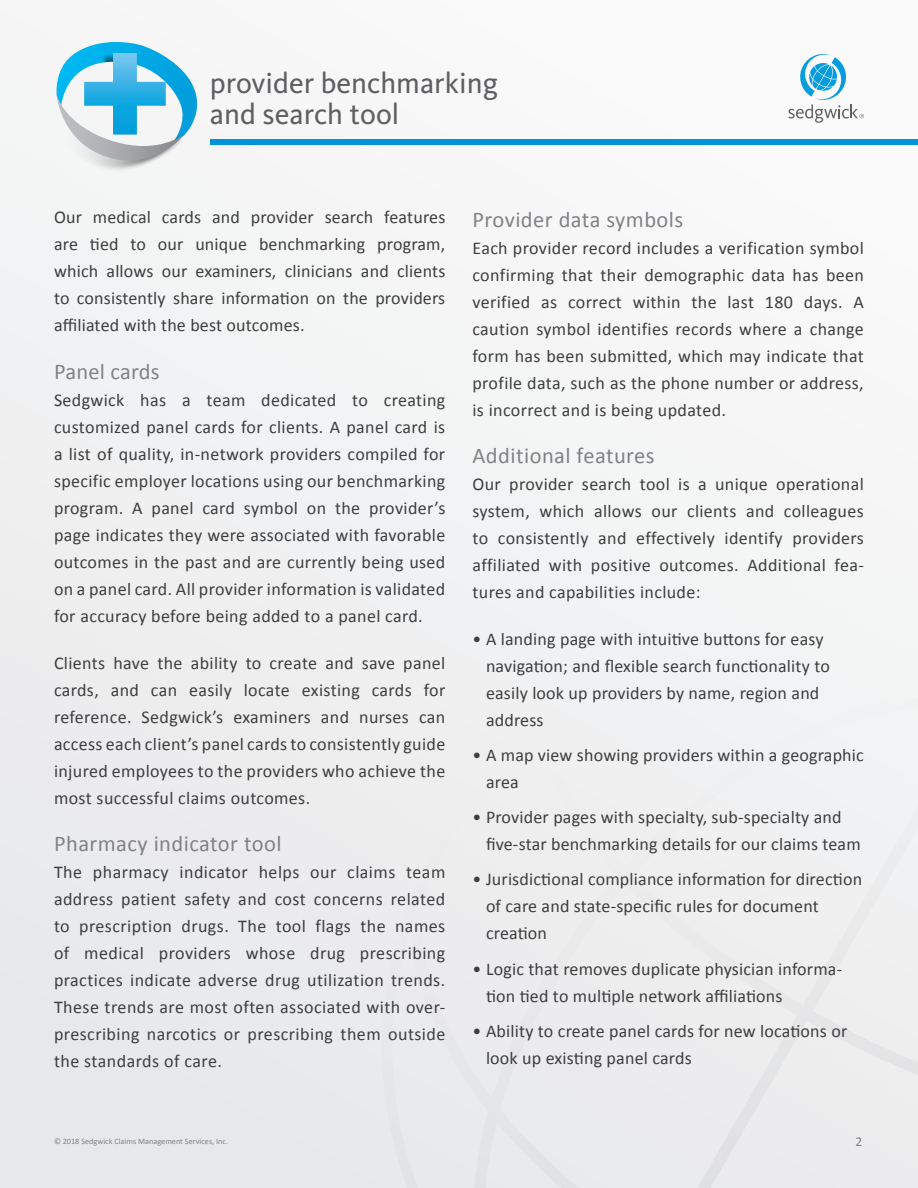
<style>
.page{position:relative;width:918px;height:1188px;background:#f1f2f3}
.page>*{position:absolute;margin:0;border:0;box-sizing:border-box;transform-origin:0 0}
.t1{font:29.7px/30.5px "Kievit OT";color:#5f5f62}
.t2{font:22.5px "Calibri";letter-spacing:.02em;color:#808285}
.t3{font:18px/27px "Calibri";letter-spacing:.01em;color:#3e3e3f;text-align:justify}
.t4{font:13.5px "Calibri";color:#808285}
.t5{font:8.25px "Calibri";color:#808285}
</style>
<div class="page">
<svg style="left:382px;top:954px;width:536px;height:234px"></svg>
<svg style="left:788px;top:54px;width:76px;height:69px"></svg>
<div style="left:211px;top:139px;width:707px;height:6px;background:#0094d7"></div>
<svg style="left:56px;top:42px;width:142px;height:127px"></svg>
<p class="t1" style="left:210px;top:68px;width:290px">provider benchmarking and search tool</p>
<p class="t3" style="left:54px;top:204px;width:393px">Our medical cards and provider search features are tied to our unique benchmarking program, which allows our examiners, clinicians and clients to consistently share information on the providers affiliated with the best outcomes.</p>
<p class="t2" style="left:54px;top:357px;width:107px">Panel cards</p>
<p class="t3" style="left:54px;top:386px;width:393px">Sedgwick has a team dedicated to creating customized panel cards for clients. A panel card is a list of quality, in-network providers compiled for specific employer locations using our benchmarking program. A panel card symbol on the provider’s page indicates they were associated with favorable outcomes in the past and are currently being used on a panel card. All provider information is validated for accuracy before being added to a panel card.</p>
<p class="t3" style="left:54px;top:649px;width:393px">Clients have the ability to create and save panel cards, and can easily locate existing cards for reference. Sedgwick’s examiners and nurses can access each client’s panel cards to consistently guide injured employees to the providers who achieve the most successful claims outcomes.</p>
<p class="t2" style="left:54px;top:829px;width:229px">Pharmacy indicator tool</p>
<p class="t3" style="left:54px;top:859px;width:393px">The pharmacy indicator helps our claims team address patient safety and cost concerns related to prescription drugs. The tool flags the names of medical providers whose drug prescribing practices indicate adverse drug utilization trends.<br>These trends are most often associated with over&shy;prescribing narcotics or prescribing them outside the standards of care.</p>
<p class="t2" style="left:472px;top:205px;width:212px">Provider data symbols</p>
<p class="t3" style="left:472px;top:234px;width:393px">Each provider record includes a verification symbol confirming that their demographic data has been verified as correct within the last 180 days. A caution symbol identifies records where a change form has been submitted, which may indicate that profile data, such as the phone number or address, is incorrect and is being updated.</p>
<p class="t2" style="left:472px;top:441px;width:184px">Additional features</p>
<p class="t3" style="left:472px;top:471px;width:393px">Our provider search tool is a unique operational system, which allows our clients and colleagues to consistently and effectively identify providers affiliated with positive outcomes. Additional fea&shy;tures and capabilities include:</p>
<p class="t3" style="left:486px;top:626px;width:345px;text-align:left;text-indent:-14px">• A landing page with intuitive buttons for easy navigation; and flexible search functionality to easily look up providers by name, region and address</p>
<p class="t3" style="left:486px;top:742px;width:379px;text-indent:-14px">• A map view showing providers within a geographic area</p>
<p class="t3" style="left:486px;top:804px;width:376px;text-indent:-14px">• Provider pages with specialty, sub-specialty and five-star benchmarking details for our claims team</p>
<p class="t3" style="left:486px;top:866px;width:378px;text-align:left;text-indent:-14px">• Jurisdictional compliance information for direction of care and state-specific rules for document creation</p>
<p class="t3" style="left:486px;top:955px;width:358px;text-indent:-14px">• Logic that removes duplicate physician informa&shy;tion tied to multiple network affiliations</p>
<p class="t3" style="left:486px;top:1017px;width:363px;text-indent:-14px">• Ability to create panel cards for new locations or look up existing panel cards</p>
<p class="t5" style="left:54px;top:1136px;width:176px">© 2018 Sedgwick Claims Management Services, Inc.</p>
<p class="t4" style="left:856px;top:1133px;width:8px">2</p>
</div>
